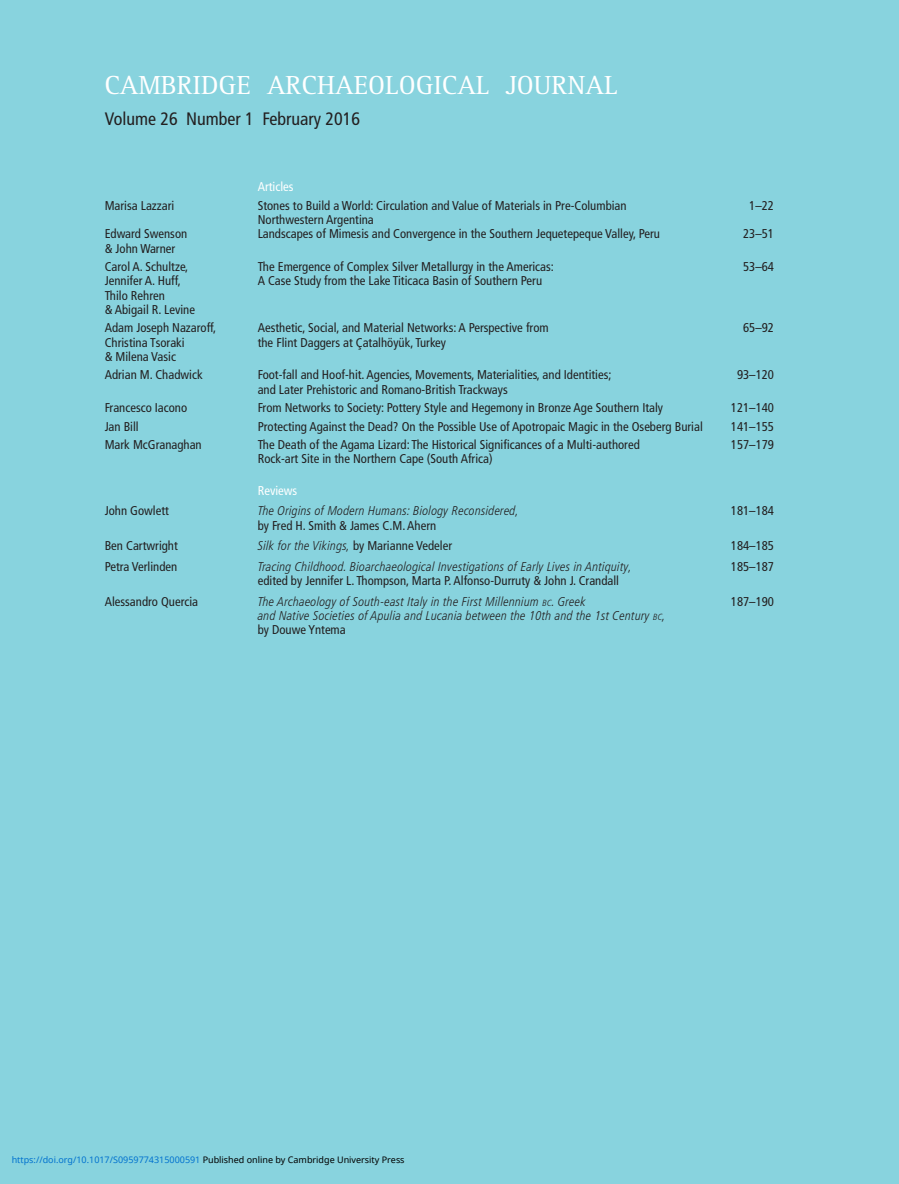
<style>
.page{position:relative;width:899px;height:1184px;background:#88d3de}
.page>*{position:absolute;margin:0;border:0;box-sizing:border-box;transform-origin:0 0}
.t1{font:27px "Rotis Serif";color:#fff}
.t2{font:condensed 18px "Frutiger";color:#231f20}
.t3{font:condensed 12.75px/18.5px "Frutiger";color:#231f20}
.t4{font:italic 300 condensed 12.75px "Frutiger LT Pro";letter-spacing:.015em;color:#231f20}
.t5{font:condensed 12.75px "Frutiger";color:#fff}
.t6{font:9px "Noto Sans";color:#0172cf}
.s1{font-family:"Frutiger";font-weight:400;font-style:normal}
.s2{font-size:8.85px}
.s3{color:#000}
</style>
<div class="page">
<h1 class="t1" style="left:104px;top:75px;width:515px">CAMBRIDGE ARCHAEOLOGICAL JOURNAL</h1>
<h2 class="t2" style="left:105px;top:112px;width:257px">Volume 26 Number 1 February 2016</h2>
<p class="t5" style="left:258px;top:182px;width:37px">Articles</p>
<p class="t3" style="left:105px;top:197px;width:71px">Marisa Lazzari</p>
<p class="t3" style="left:258px;top:197px;width:370px">Stones to Build a World: Circulation and Value of Materials in Pre-Columbian</p>
<p class="t3" style="left:749px;top:197px;width:26px">1–22</p>
<p class="t3" style="left:258px;top:211px;width:118px">Northwestern Argentina</p>
<p class="t3" style="left:105px;top:226px;width:84px">Edward Swenson</p>
<p class="t3" style="left:258px;top:226px;width:404px">Landscapes of Mimesis and Convergence in the Southern Jequetepeque Valley, Peru</p>
<p class="t3" style="left:743px;top:226px;width:32px">23–51</p>
<p class="t3" style="left:105px;top:240px;width:85px">&amp; John Warner<br>Carol A. Schultze,</p>
<p class="t3" style="left:258px;top:258px;width:298px">The Emergence of Complex Silver Metallurgy in the Americas:</p>
<p class="t3" style="left:743px;top:258px;width:32px">53–64</p>
<p class="t3" style="left:105px;top:273px;width:78px">Jennifer A. Huff,</p>
<p class="t3" style="left:258px;top:273px;width:286px">A Case Study from the Lake Titicaca Basin of Southern Peru</p>
<p class="t3" style="left:105px;top:289px;width:92px;line-height:14.2px">Thilo Rehren<br>&amp; Abigail R. Levine</p>
<p class="t3" style="left:105px;top:320px;width:113px">Adam Joseph Nazaroff,</p>
<p class="t3" style="left:258px;top:320px;width:292px">Aesthetic, Social, and Material Networks: A Perspective from</p>
<p class="t3" style="left:743px;top:320px;width:32px">65–92</p>
<p class="t3" style="left:105px;top:334px;width:82px">Christina Tsoraki</p>
<p class="t3" style="left:258px;top:334px;width:190px">the Flint Daggers at Çatalhöyük, Turkey</p>
<p class="t3" style="left:105px;top:348px;width:99px">&amp; Milena Vasic<br>Adrian M. Chadwick</p>
<p class="t3" style="left:258px;top:367px;width:355px">Foot-fall and Hoof-hit. Agencies, Movements, Materialities, and Identities;</p>
<p class="t3" style="left:737px;top:367px;width:38px">93–120</p>
<p class="t3" style="left:258px;top:381px;width:251px">and Later Prehistoric and Romano-British Trackways</p>
<p class="t3" style="left:105px;top:399px;width:84px">Francesco Iacono</p>
<p class="t3" style="left:258px;top:399px;width:407px">From Networks to Society: Pottery Style and Hegemony in Bronze Age Southern Italy</p>
<p class="t3" style="left:731px;top:399px;width:45px">121–140</p>
<p class="t3" style="left:105px;top:418px;width:36px">Jan Bill</p>
<p class="t3" style="left:258px;top:418px;width:447px">Protecting Against the Dead? On the Possible Use of Apotropaic Magic in the Oseberg Burial</p>
<p class="t3" style="left:731px;top:418px;width:45px">141–155</p>
<p class="t3" style="left:105px;top:437px;width:99px">Mark McGranaghan</p>
<p class="t3" style="left:258px;top:437px;width:384px">The Death of the Agama Lizard: The Historical Significances of a Multi-authored</p>
<p class="t3" style="left:731px;top:437px;width:45px">157–179</p>
<p class="t3" style="left:258px;top:451px;width:236px">Rock-art Site in the Northern Cape (South Africa)</p>
<p class="t5" style="left:258px;top:485px;width:41px">Reviews</p>
<p class="t3" style="left:105px;top:503px;width:66px">John Gowlett</p>
<p class="t4" style="left:258px;top:506px;width:263px">The Origins of Modern Humans: Biology Reconsidered,</p>
<p class="t3" style="left:731px;top:503px;width:45px">181–184</p>
<p class="t3" style="left:258px;top:517px;width:180px">by Fred H. Smith &amp; James C.M. Ahern</p>
<p class="t3" style="left:105px;top:538px;width:75px">Ben Cartwright</p>
<p class="t4" style="left:258px;top:541px;width:196px">Silk for the Vikings, <span class="s1">by Marianne Vedeler</span></p>
<p class="t3" style="left:731px;top:538px;width:45px">184–185</p>
<p class="t3" style="left:105px;top:558px;width:74px">Petra Verlinden</p>
<p class="t4" style="left:258px;top:561px;width:376px">Tracing Childhood. Bioarchaeological Investigations of Early Lives in Antiquity,</p>
<p class="t3" style="left:731px;top:558px;width:45px">185–187</p>
<p class="t3" style="left:258px;top:572px;width:363px">edited by Jennifer L. Thompson, Marta P. Alfonso-Durruty &amp; John J. Crandall</p>
<p class="t3" style="left:105px;top:593px;width:95px">Alessandro Quercia</p>
<p class="t4" style="left:258px;top:596px;width:330px">The Archaeology of South-east Italy in the First Millennium <span class="s2">BC</span>. Greek</p>
<p class="t3" style="left:731px;top:593px;width:45px">187–190</p>
<p class="t4" style="left:258px;top:610px;width:409px">and Native Societies of Apulia and Lucania between the 10th and the 1st Century <span class="s2">BC</span>,</p>
<p class="t3" style="left:258px;top:622px;width:90px">by Douwe Yntema</p>
<p class="t6" style="left:12px;top:1153px;width:394px">https://doi.org/10.1017/S0959774315000591 <span class="s3">Published online by Cambridge University Press</span></p>
</div>
